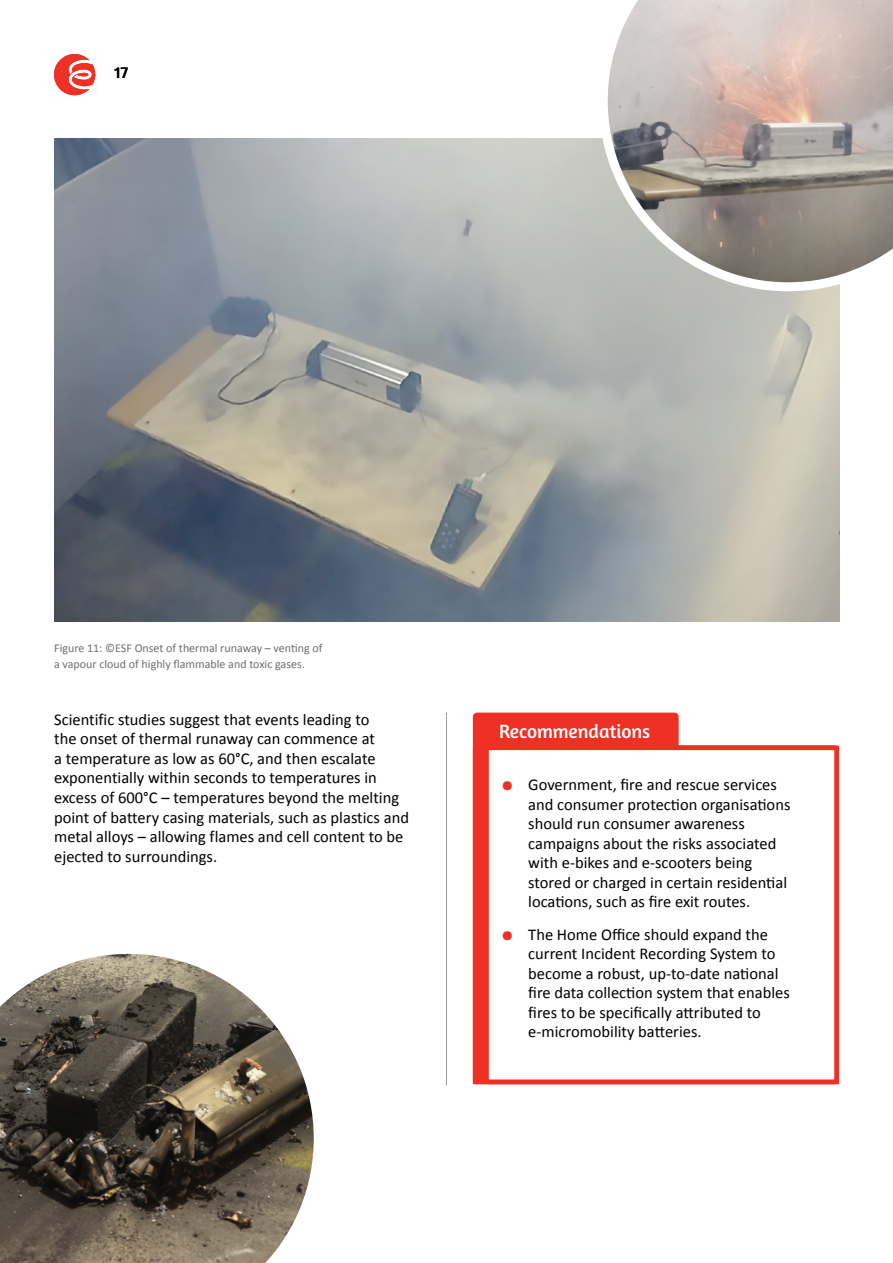
<style>
.page{position:relative;width:893px;height:1263px;background:#fff}
.page>*{position:absolute;margin:0;border:0;box-sizing:border-box;transform-origin:0 0}
.t1{font:19.5px "Amaranth";color:#fff}
.t2{font:16.5px/19.5px "Calibri";color:#000}
.t3{font:16.5px "Amaranth";color:#000}
.t4{font:12px/16.5px "Calibri";color:#6d6e71}
.s1{font-family:"Amaranth";font-weight:700;font-size:42px;color:#ee3124}
</style>
<div class="page">
<div style="left:473px;top:713px;width:206px;height:37px;background:#ee3124;border-radius:4px"></div>
<div style="left:473px;top:745px;width:366px;height:339px;border:4px solid #ee3124"></div>
<img style="left:54px;top:138px;width:785px;height:483px">
<img style="left:0;top:954px;width:314px;height:309px">
<svg style="left:599px;top:0;width:294px;height:291px;background:#b9b0aa"></svg>
<hr style="left:446px;top:713px;width:1px;height:372px;background:#999a9c">
<svg style="left:54px;top:54px;width:41px;height:41px"></svg>
<p class="t3" style="left:115px;top:63px;width:15px">17</p>
<p class="t4" style="left:54px;top:640px;width:270px">Figure 11: ©ESF Onset of thermal runaway – venting of a vapour cloud of highly flammable and toxic gases.</p>
<p class="t2" style="left:54px;top:710px;width:356px">Scientific studies suggest that events leading to<br>the onset of thermal runaway can commence at<br>a temperature as low as 60°C, and then escalate exponentially within seconds to temperatures in excess of 600°C – temperatures beyond the melting point of battery casing materials, such as plastics and metal alloys – allowing flames and cell content to be ejected to surroundings.</p>
<p class="t1" style="left:499px;top:720px;width:153px">Recommendations</p>
<p class="t2" style="left:528px;top:775px;width:264px;text-indent:-27px"><span class="s1">•</span> Government, fire and rescue services and consumer protection organisations should run consumer awareness campaigns about the risks associated with e-bikes and e-scooters being stored or charged in certain residential locations, such as fire exit routes.</p>
<p class="t2" style="left:528px;top:924px;width:263px;text-indent:-27px"><span class="s1">•</span> The Home Office should expand the current Incident Recording System to become a robust, up-to-date national fire data collection system that enables fires to be specifically attributed to e-micromobility batteries.</p>
</div>
